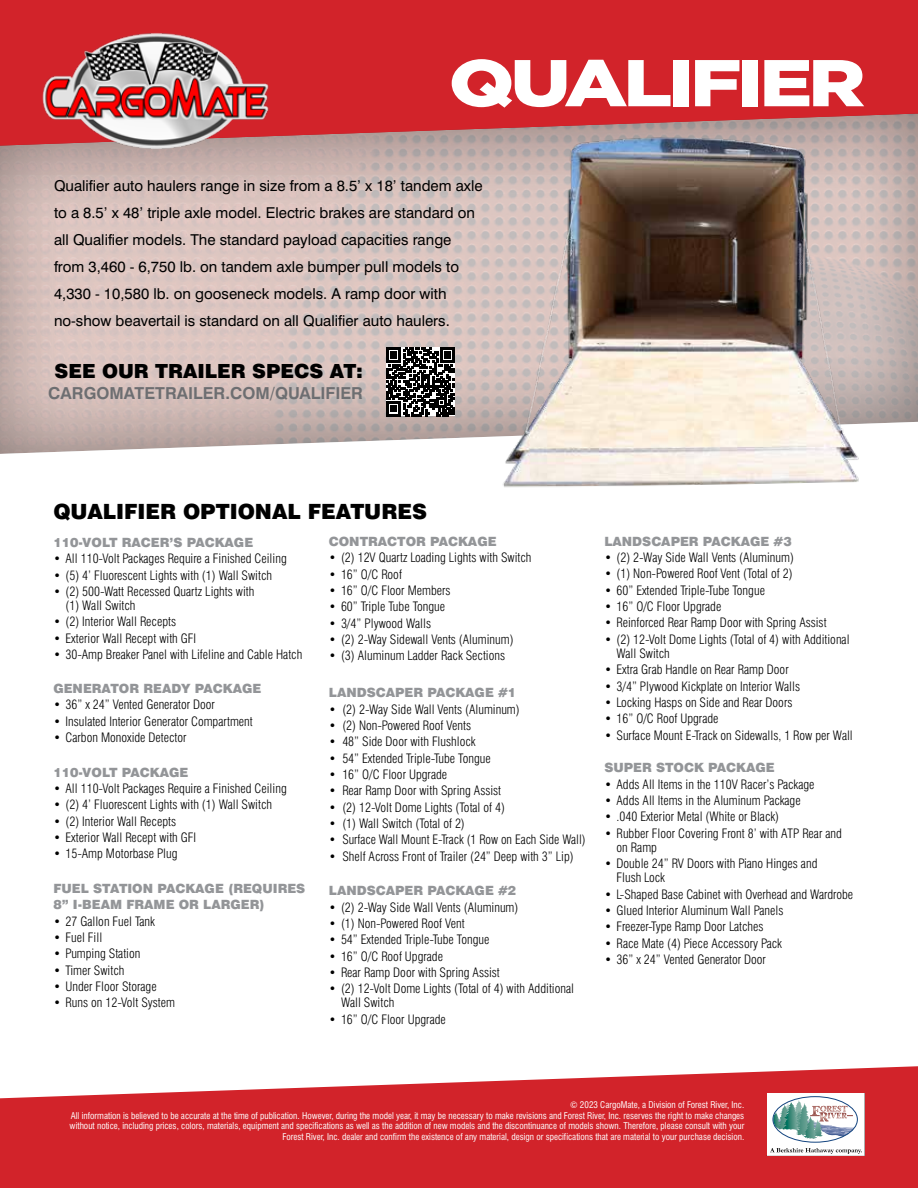
<style>
.page{position:relative;width:918px;height:1188px;background:#fff}
.page>*{position:absolute;margin:0;border:0;box-sizing:border-box;transform-origin:0 0}
.t1{font:900 66px "Gotham";letter-spacing:-.05em;color:#fff;scale:1.2 1}
.t2{font:900 21px "Swiss 721 BT";color:#000}
.t3{font:900 19.5px "Swiss 721 BT";color:#000}
.t4{font:700 16.5px "Swiss 721 BT";color:#6d6e71}
.t5{font:15px/27px "Swiss 721 BT";color:#000}
.t6{font:300 condensed 12.75px/14.2px "Swiss 721 BT";color:#000}
.t7{font:900 12.75px/16.2px "Swiss 721 BT";color:#939598}
.t8{font:condensed 9px/10.9px "Swiss 721 BT";color:#fff;text-align:right}
</style>
<div class="page">
<div style="left:0;top:0;width:918px;height:175px;background:#d2232a"></div>
<svg style="left:0;top:113px;width:918px;height:341px;background:#cfb4b0"></svg>
<svg style="left:0;top:1066px;width:918px;height:122px;background:#d84248"></svg>
<img style="left:480px;top:137px;width:386px;height:350px">
<svg style="left:386px;top:348px;width:69px;height:68px"></svg>
<img style="left:42px;top:33px;width:231px;height:118px">
<svg style="left:767px;top:1093px;width:97px;height:63px"></svg>
<h1 class="t1" style="left:449px;top:37px;width:349px">QUALIFIER</h1>
<p class="t5" style="left:54px;top:172px;width:430px">Qualifier auto haulers range in size from a 8.5’ x 18’ tandem axle to a 8.5’ x 48’ triple axle model. Electric brakes are standard on all Qualifier models. The standard payload capacities range from 3,460 - 6,750 lb. on tandem axle bumper pull models to 4,330 - 10,580 lb. on gooseneck models. A ramp door with no-show beavertail is standard on all Qualifier auto haulers.</p>
<h3 class="t3" style="left:55px;top:359px;width:310px">SEE OUR TRAILER SPECS AT:</h3>
<p class="t4" style="left:48px;top:383px;width:316px">CARGOMATETRAILER.COM/QUALIFIER</p>
<h2 class="t2" style="left:53px;top:499px;width:375px">QUALIFIER OPTIONAL FEATURES</h2>
<p class="t7" style="left:53px;top:534px;width:201px">110-VOLT RACER’S PACKAGE</p>
<p class="t6" style="left:53px;top:551px;width:235px">• All 110-Volt Packages Require a Finished Ceiling</p>
<p class="t6" style="left:53px;top:568px;width:220px">• (5) 4’ Fluorescent Lights with (1) Wall Switch</p>
<p class="t6" style="left:66px;top:584px;width:190px;text-indent:-12px">• (2) 500-Watt Recessed Quartz Lights with (1) Wall Switch</p>
<p class="t6" style="left:53px;top:615px;width:124px">• (2) Interior Wall Recepts</p>
<p class="t6" style="left:53px;top:631px;width:144px">• Exterior Wall Recept with GFI</p>
<p class="t6" style="left:53px;top:647px;width:250px">• 30-Amp Breaker Panel with Lifeline and Cable Hatch</p>
<p class="t7" style="left:53px;top:680px;width:209px">GENERATOR READY PACKAGE</p>
<p class="t6" style="left:53px;top:698px;width:163px">• 36” x 24” Vented Generator Door</p>
<p class="t6" style="left:53px;top:714px;width:201px">• Insulated Interior Generator Compartment</p>
<p class="t6" style="left:53px;top:730px;width:135px">• Carbon Monoxide Detector</p>
<p class="t7" style="left:53px;top:764px;width:136px">110-VOLT PACKAGE</p>
<p class="t6" style="left:53px;top:781px;width:235px">• All 110-Volt Packages Require a Finished Ceiling</p>
<p class="t6" style="left:53px;top:798px;width:220px">• (2) 4’ Fluorescent Lights with (1) Wall Switch</p>
<p class="t6" style="left:53px;top:814px;width:124px">• (2) Interior Wall Recepts</p>
<p class="t6" style="left:53px;top:830px;width:144px">• Exterior Wall Recept with GFI</p>
<p class="t6" style="left:53px;top:847px;width:126px">• 15-Amp Motorbase Plug</p>
<p class="t7" style="left:53px;top:880px;width:254px">FUEL STATION PACKAGE (REQUIRES<br>8” I-BEAM FRAME OR LARGER)</p>
<p class="t6" style="left:53px;top:914px;width:103px">• 27 Gallon Fuel Tank</p>
<p class="t6" style="left:53px;top:930px;width:50px">• Fuel Fill</p>
<p class="t6" style="left:53px;top:947px;width:89px">• Pumping Station</p>
<p class="t6" style="left:53px;top:963px;width:73px">• Timer Switch</p>
<p class="t6" style="left:53px;top:979px;width:105px">• Under Floor Storage</p>
<p class="t6" style="left:53px;top:996px;width:123px">• Runs on 12-Volt System</p>
<p class="t7" style="left:329px;top:533px;width:169px">CONTRACTOR PACKAGE</p>
<p class="t6" style="left:329px;top:551px;width:204px">• (2) 12V Quartz Loading Lights with Switch</p>
<p class="t6" style="left:329px;top:567px;width:75px">• 16” O/C Roof</p>
<p class="t6" style="left:329px;top:583px;width:123px">• 16” O/C Floor Members</p>
<p class="t6" style="left:329px;top:600px;width:118px">• 60” Triple Tube Tongue</p>
<p class="t6" style="left:329px;top:616px;width:104px">• 3/4” Plywood Walls</p>
<p class="t6" style="left:329px;top:632px;width:186px">• (2) 2-Way Sidewall Vents (Aluminum)</p>
<p class="t6" style="left:329px;top:649px;width:178px">• (3) Aluminum Ladder Rack Sections</p>
<p class="t7" style="left:329px;top:684px;width:189px">LANDSCAPER PACKAGE #1</p>
<p class="t6" style="left:329px;top:702px;width:192px">• (2) 2-Way Side Wall Vents (Aluminum)</p>
<p class="t6" style="left:329px;top:718px;width:144px">• (2) Non-Powered Roof Vents</p>
<p class="t6" style="left:329px;top:734px;width:148px">• 48” Side Door with Flushlock</p>
<p class="t6" style="left:329px;top:751px;width:164px">• 54” Extended Triple-Tube Tongue</p>
<p class="t6" style="left:329px;top:767px;width:120px">• 16” O/C Floor Upgrade</p>
<p class="t6" style="left:329px;top:783px;width:174px">• Rear Ramp Door with Spring Assist</p>
<p class="t6" style="left:329px;top:800px;width:178px">• (2) 12-Volt Dome Lights (Total of 4)</p>
<p class="t6" style="left:329px;top:816px;width:138px">• (1) Wall Switch (Total of 2)</p>
<p class="t6" style="left:329px;top:832px;width:258px">• Surface Wall Mount E-Track (1 Row on Each Side Wall)</p>
<p class="t6" style="left:329px;top:849px;width:246px">• Shelf Across Front of Trailer (24” Deep with 3” Lip)</p>
<p class="t7" style="left:329px;top:883px;width:189px">LANDSCAPER PACKAGE #2</p>
<p class="t6" style="left:329px;top:900px;width:191px">• (2) 2-Way Side Wall Vents (Aluminum)</p>
<p class="t6" style="left:329px;top:916px;width:137px">• (1) Non-Powered Roof Vent</p>
<p class="t6" style="left:329px;top:933px;width:162px">• 54” Extended Triple-Tube Tongue</p>
<p class="t6" style="left:329px;top:949px;width:116px">• 16” O/C Roof Upgrade</p>
<p class="t6" style="left:329px;top:965px;width:173px">• Rear Ramp Door with Spring Assist</p>
<p class="t6" style="left:341px;top:982px;width:235px;text-indent:-12px">• (2) 12-Volt Dome Lights (Total of 4) with Additional<br>Wall Switch</p>
<p class="t6" style="left:329px;top:1012px;width:119px">• 16” O/C Floor Upgrade</p>
<p class="t7" style="left:604px;top:533px;width:189px">LANDSCAPER PACKAGE #3</p>
<p class="t6" style="left:604px;top:550px;width:191px">• (2) 2-Way Side Wall Vents (Aluminum)</p>
<p class="t6" style="left:604px;top:567px;width:190px">• (1) Non-Powered Roof Vent (Total of 2)</p>
<p class="t6" style="left:604px;top:583px;width:162px">• 60” Extended Triple-Tube Tongue</p>
<p class="t6" style="left:604px;top:599px;width:119px">• 16” O/C Floor Upgrade</p>
<p class="t6" style="left:604px;top:616px;width:224px">• Reinforced Rear Ramp Door with Spring Assist</p>
<p class="t6" style="left:617px;top:632px;width:235px;text-indent:-12px">• (2) 12-Volt Dome Lights (Total of 4) with Additional<br>Wall Switch</p>
<p class="t6" style="left:604px;top:663px;width:186px">• Extra Grab Handle on Rear Ramp Door</p>
<p class="t6" style="left:604px;top:679px;width:197px">• 3/4” Plywood Kickplate on Interior Walls</p>
<p class="t6" style="left:604px;top:695px;width:190px">• Locking Hasps on Side and Rear Doors</p>
<p class="t6" style="left:604px;top:712px;width:116px">• 16” O/C Roof Upgrade</p>
<p class="t6" style="left:604px;top:728px;width:250px">• Surface Mount E-Track on Sidewalls, 1 Row per Wall</p>
<p class="t7" style="left:604px;top:760px;width:172px">SUPER STOCK PACKAGE</p>
<p class="t6" style="left:604px;top:777px;width:212px">• Adds All Items in the 110V Racer’s Package</p>
<p class="t6" style="left:604px;top:793px;width:198px">• Adds All Items in the Aluminum Package</p>
<p class="t6" style="left:604px;top:810px;width:176px">• .040 Exterior Metal (White or Black)</p>
<p class="t6" style="left:617px;top:826px;width:227px;text-indent:-12px">• Rubber Floor Covering Front 8’ with ATP Rear and on Ramp</p>
<p class="t6" style="left:617px;top:856px;width:202px;text-indent:-12px">• Double 24” RV Doors with Piano Hinges and<br>Flush Lock</p>
<p class="t6" style="left:604px;top:887px;width:250px">• L-Shaped Base Cabinet with Overhead and Wardrobe</p>
<p class="t6" style="left:604px;top:903px;width:180px">• Glued Interior Aluminum Wall Panels</p>
<p class="t6" style="left:604px;top:920px;width:161px">• Freezer-Type Ramp Door Latches</p>
<p class="t6" style="left:604px;top:936px;width:179px">• Race Mate (4) Piece Accessory Pack</p>
<p class="t6" style="left:604px;top:952px;width:163px">• 36” x 24” Vented Generator Door</p>
<p class="t8" style="left:70px;top:1099px;width:676px">© 2023 CargoMate, a Division of Forest River, Inc.<br>All information is believed to be accurate at the time of publication. However, during the model year, it may be necessary to make revisions and Forest River, Inc. reserves the right to make changes without notice, including prices, colors, materials, equipment and specifications as well as the addition of new models and the discontinuance of models shown. Therefore, please consult with your Forest River, Inc. dealer and confirm the existence of any material, design or specifications that are material to your purchase decision.</p>
</div>
